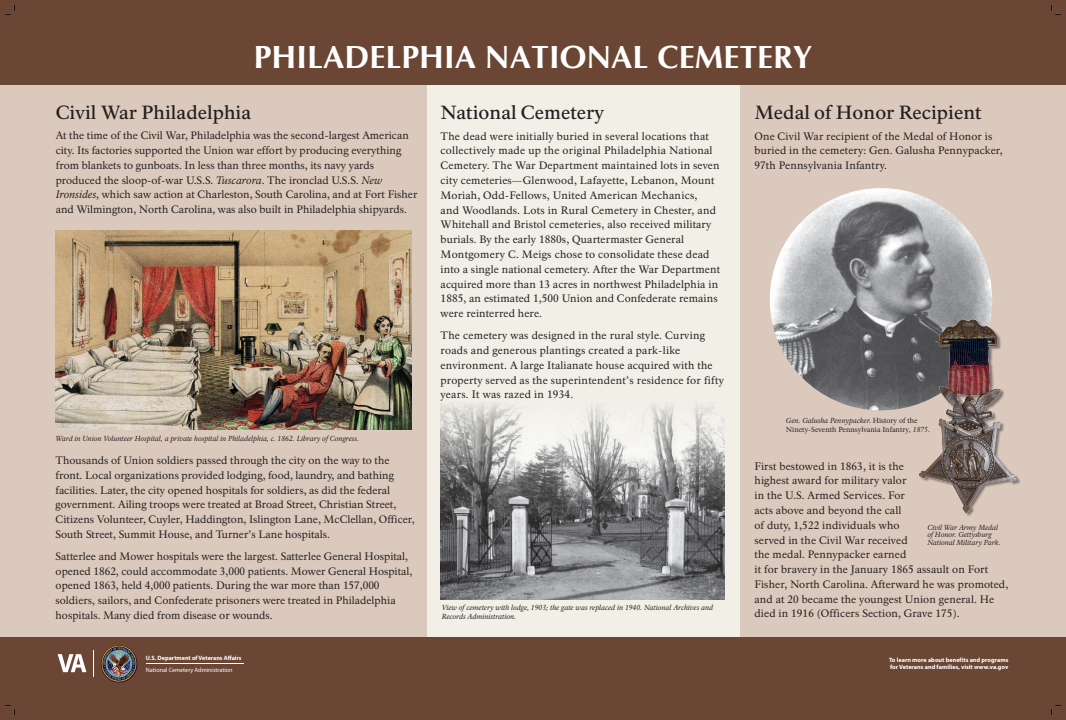
<style>
.page{position:relative;width:1066px;height:720px;background:#fff}
.page>*{position:absolute;margin:0;border:0;box-sizing:border-box;transform-origin:0 0}
.t1{font:700 32px "Optima";color:#fff}
.t2{font:500 18.8px "Rawlinson";color:#231f20}
.t3{font:10.6px/14.8px "Rawlinson";color:#231f20}
.t4{font:10.6px/14.8px "Rawlinson";letter-spacing:.02em;color:#231f20}
.t5{font:italic 7.2px/8.6px "Rawlinson";color:#231f20}
.t6{font:7.2px/8.6px "Rawlinson";color:#231f20}
.t7{font:700 6.2px/7.4px "Myriad Pro";color:#fff}
.t8{font:6.2px "Myriad Pro";color:#fff}
.s1{font-style:italic}
</style>
<div class="page">
<div style="left:0;top:0;width:1065px;height:720px;background:#f1efe6"></div>
<div style="left:0;top:0;width:426px;height:720px;background:#dcc9bd"></div>
<div style="left:740px;top:0;width:326px;height:720px;background:#dcc9bd"></div>
<div style="left:0;top:637px;width:1066px;height:83px;background:#6b4635"></div>
<svg style="left:1051px;top:705px;width:10px;height:10px"></svg>
<svg style="left:5px;top:705px;width:10px;height:10px"></svg>
<hr style="left:146px;top:664px;width:98px;height:1px;background:#fff">
<div style="left:0;top:0;width:1066px;height:85px;background:#6b4635"></div>
<svg style="left:5px;top:5px;width:10px;height:10px"></svg>
<svg style="left:1051px;top:5px;width:10px;height:10px"></svg>
<img style="left:56px;top:230px;width:355px;height:199px">
<img style="left:440px;top:403px;width:284px;height:196px">
<img style="left:770px;top:188px;width:222px;height:222px;border-radius:111px">
<img style="left:916px;top:317px;width:102px;height:197px">
<img style="left:101px;top:645px;width:36px;height:37px">
<svg style="left:93px;top:650px;width:1px;height:27px"></svg>
<svg style="left:58px;top:654px;width:28px;height:18px"></svg>
<p class="t1" style="left:254px;top:37px;width:560px">PHILADELPHIA NATIONAL CEMETERY</p>
<h1 class="t2" style="left:56px;top:101px;width:197px">Civil War Philadelphia</h1>
<p class="t3" style="left:56px;top:128px;width:363px">At the time of the Civil War, Philadelphia was the second-largest American city. Its factories supported the Union war effort by producing everything from blankets to gunboats. In less than three months, its navy yards produced the sloop-of-war U.S.S. <span class="s1">Tuscarora</span>. The ironclad U.S.S. <span class="s1">New Ironsides</span>, which saw action at Charleston, South Carolina, and at Fort Fisher and Wilmington, North Carolina, was also built in Philadelphia shipyards.</p>
<p class="t5" style="left:56px;top:434px;width:305px">Ward in Union Volunteer Hospital, a private hospital in Philadelphia, c. 1862. Library of Congress.</p>
<p class="t3" style="left:56px;top:453px;width:360px">Thousands of Union soldiers passed through the city on the way to the front. Local organizations provided lodging, food, laundry, and bathing facilities. Later, the city opened hospitals for soldiers, as did the federal government. Ailing troops were treated at Broad Street, Christian Street, Citizens Volunteer, Cuyler, Haddington, Islington Lane, McClellan, Officer, South Street, Summit House, and Turner’s Lane hospitals.</p>
<p class="t3" style="left:56px;top:549px;width:358px">Satterlee and Mower hospitals were the largest. Satterlee General Hospital, opened 1862, could accommodate 3,000 patients. Mower General Hospital, opened 1863, held 4,000 patients. During the war more than 157,000 soldiers, sailors, and Confederate prisoners were treated in Philadelphia hospitals. Many died from disease or wounds.</p>
<h1 class="t2" style="left:440px;top:102px;width:165px">National Cemetery</h1>
<p class="t3" style="left:440px;top:129px;width:281px">The dead were initially buried in several locations that collectively made up the original Philadelphia National Cemetery. The War Department maintained lots in seven city cemeteries—Glenwood, Lafayette, Lebanon, Mount Moriah, Odd-Fellows, United American Mechanics,<br>and Woodlands. Lots in Rural Cemetery in Chester, and Whitehall and Bristol cemeteries, also received military burials. By the early 1880s, Quartermaster General Montgomery C. Meigs chose to consolidate these dead into a single national cemetery. After the War Department acquired more than 13 acres in northwest Philadelphia in 1885, an estimated 1,500 Union and Confederate remains were reinterred here.</p>
<p class="t4" style="left:440px;top:328px;width:274px">The cemetery was designed in the rural style. Curving roads and generous plantings created a park-like environment. A large Italianate house acquired with the</p>
<p class="t4" style="left:440px;top:373px;width:285px">property served as the superintendent’s residence for fifty years. It was razed in 1934.</p>
<p class="t5" style="left:442px;top:604px;width:273px">View of cemetery with lodge, 1903; the gate was replaced in 1940. National Archives and<br>Records Administration.</p>
<h1 class="t2" style="left:754px;top:102px;width:229px">Medal of Honor Recipient</h1>
<p class="t3" style="left:754px;top:129px;width:250px">One Civil War recipient of the Medal of Honor is buried in the cemetery: Gen. Galusha Pennypacker,<br>97th Pennsylvania Infantry.</p>
<p class="t6" style="left:786px;top:416px;width:146px"><span class="s1">Gen. Galusha Pennypacker.</span> History of the<br>Ninety-Seventh Pennsylvania Infantry<span class="s1">, 1875.</span></p>
<p class="t3" style="left:754px;top:459px;width:153px">First bestowed in 1863, it is the highest award for military valor in the U.S. Armed Services. For acts above and beyond the call of duty, 1,522 individuals who</p>
<p class="t5" style="left:927px;top:523px;width:72px">Civil War Army Medal</p>
<p class="t5" style="left:927px;top:531px;width:66px">of Honor. Gettysburg</p>
<p class="t3" style="left:754px;top:533px;width:155px">served in the Civil War received</p>
<p class="t5" style="left:927px;top:539px;width:75px">National Military Park.</p>
<p class="t3" style="left:754px;top:548px;width:255px">the medal. Pennypacker earned<br>it for bravery in the January 1865 assault on Fort Fisher, North Carolina. Afterward he was promoted, and at 20 became the youngest Union general. He died in 1916 (Officers Section, Grave 175).</p>
<p class="t7" style="left:146px;top:654px;width:97px">U.S. Department of Veterans A˜airs</p>
<p class="t7" style="left:889px;top:656px;width:121px">To learn more about benefits and programs for Veterans and families, visit www.va.gov</p>
<p class="t8" style="left:146px;top:666px;width:88px">National Cemetery Administration</p>
</div>
